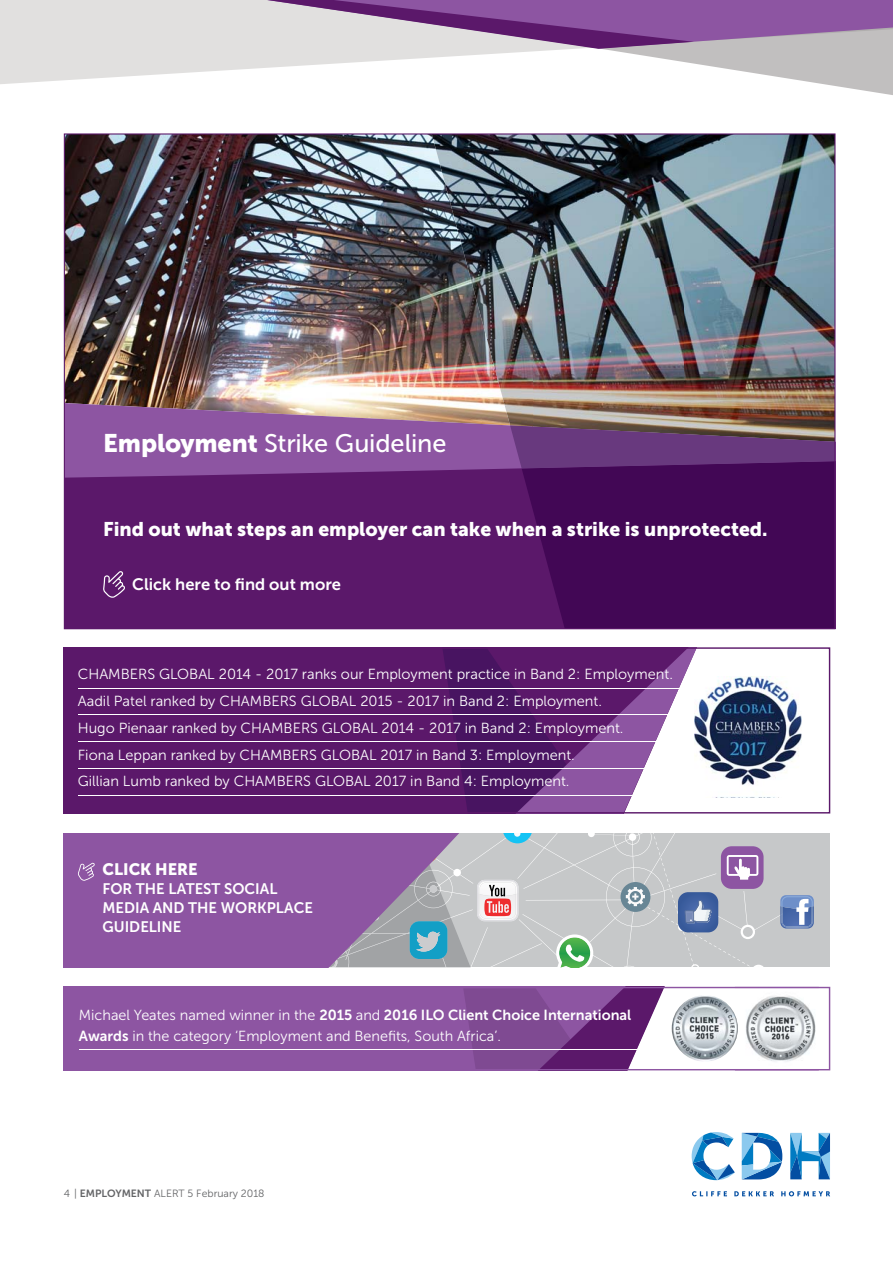
<style>
.page{position:relative;width:893px;height:1263px;background:#fff}
.page>*{position:absolute;margin:0;border:0;box-sizing:border-box;transform-origin:0 0}
.t1{font:25.35px "Museo Sans 500";letter-spacing:-.01em;color:#fff}
.t2{font:19.65px "Museo Sans 900";color:#fff}
.t3{font:16.5px "Museo Sans 700";color:#fff}
.t4{font:16.5px "Museo Sans 900";color:#fff}
.t5{font:15.15px/19px "Museo Sans 700";color:#fff}
.t6{font:14.55px/26.7px "Museo Sans 300";color:#fff}
.t7{font:14.55px "Museo Sans 700";color:#fff}
.t8{font:10.5px "Museo Sans 300";color:#636466}
.s1{font-family:"Museo Sans 900"}
.s2{font-family:"Museo Sans 300"}
.s3{font-family:"Museo Sans 700"}
</style>
<div class="page">
<img style="left:64px;top:133px;width:771px;height:496px">
<svg style="left:103px;top:571px;width:22px;height:27px"></svg>
<svg style="left:603px;top:49px;width:289px;height:46px"></svg>
<svg style="left:0;top:0;width:567px;height:84px;fill:#e1e0df"></svg>
<svg style="left:16px;top:0;width:876px;height:49px;background:#b398ba"></svg>
<svg style="left:63px;top:647px;width:767px;height:167px;background:#723a80"></svg>
<img style="left:694px;top:676px;width:107px;height:121px">
<hr style="left:78px;top:688px;width:614px;height:1px;background:#fff">
<hr style="left:78px;top:714px;width:614px;height:1px;background:#fff">
<hr style="left:78px;top:741px;width:614px;height:1px;background:#fff">
<hr style="left:78px;top:768px;width:614px;height:1px;background:#fff">
<hr style="left:78px;top:795px;width:614px;height:1px;background:#fff">
<svg style="left:63px;top:987px;width:767px;height:83px;background:#905ca2"></svg>
<hr style="left:79px;top:1049px;width:562px;height:1px;background:#fff">
<img style="left:735px;top:987px;width:83px;height:83px">
<img style="left:671px;top:995px;width:66px;height:67px;border-radius:50%">
<svg style="left:692px;top:1191px;width:138px;height:5px"></svg>
<svg style="left:790px;top:1133px;width:40px;height:46px"></svg>
<svg style="left:691px;top:1132px;width:43px;height:48px"></svg>
<svg style="left:741px;top:1133px;width:41px;height:46px"></svg>
<div style="left:91px;top:833px;width:738px;height:134px;background:#c6c8c9"></div>
<svg style="left:468px;top:833px;width:345px;height:134px"></svg>
<svg style="left:64px;top:833px;width:404px;height:134px;background:#9065a5"></svg>
<svg style="left:78px;top:863px;width:17px;height:18px"></svg>
<h1 class="t1" style="left:103px;top:434px;width:345px"><span class="s1">Employment</span> Strike Guideline</h1>
<h2 class="t2" style="left:103px;top:522px;width:666px">Find out what steps an employer can take when a strike is unprotected.</h2>
<p class="t3" style="left:132px;top:578px;width:210px">Click here to find out more</p>
<p class="t6" style="left:78px;top:663px;width:596px">CHAMBERS GLOBAL 2014 - 2017 ranks our Employment practice in Band 2: Employment.<br>Aadil Patel ranked by CHAMBERS GLOBAL 2015 - 2017 in Band 2: Employment.<br>Hugo Pienaar ranked by CHAMBERS GLOBAL 2014 - 2017 in Band 2: Employment.<br>Fiona Leppan ranked by CHAMBERS GLOBAL 2017 in Band 3: Employment.<br>Gillian Lumb ranked by CHAMBERS GLOBAL 2017 in Band 4: Employment.</p>
<p class="t4" style="left:102px;top:863px;width:97px">CLICK HERE</p>
<p class="t5" style="left:102px;top:881px;width:212px">FOR THE LATEST SOCIAL<br>MEDIA AND THE WORKPLACE<br>GUIDELINE</p>
<p class="t7" style="left:79px;top:1010px;width:554px"><span class="s2">Michael Yeates named winner in the</span> 2015 <span class="s2">and</span> 2016 ILO Client Choice International</p>
<p class="t6" style="left:79px;top:1024px;width:423px"><span class="s3">Awards</span> in the category ‘Employment and Benefits, South Africa’.</p>
<p class="t8" style="left:64px;top:1189px;width:202px">4 | <span class="s3">EMPLOYMENT</span> ALERT 5 February 2018</p>
</div>
